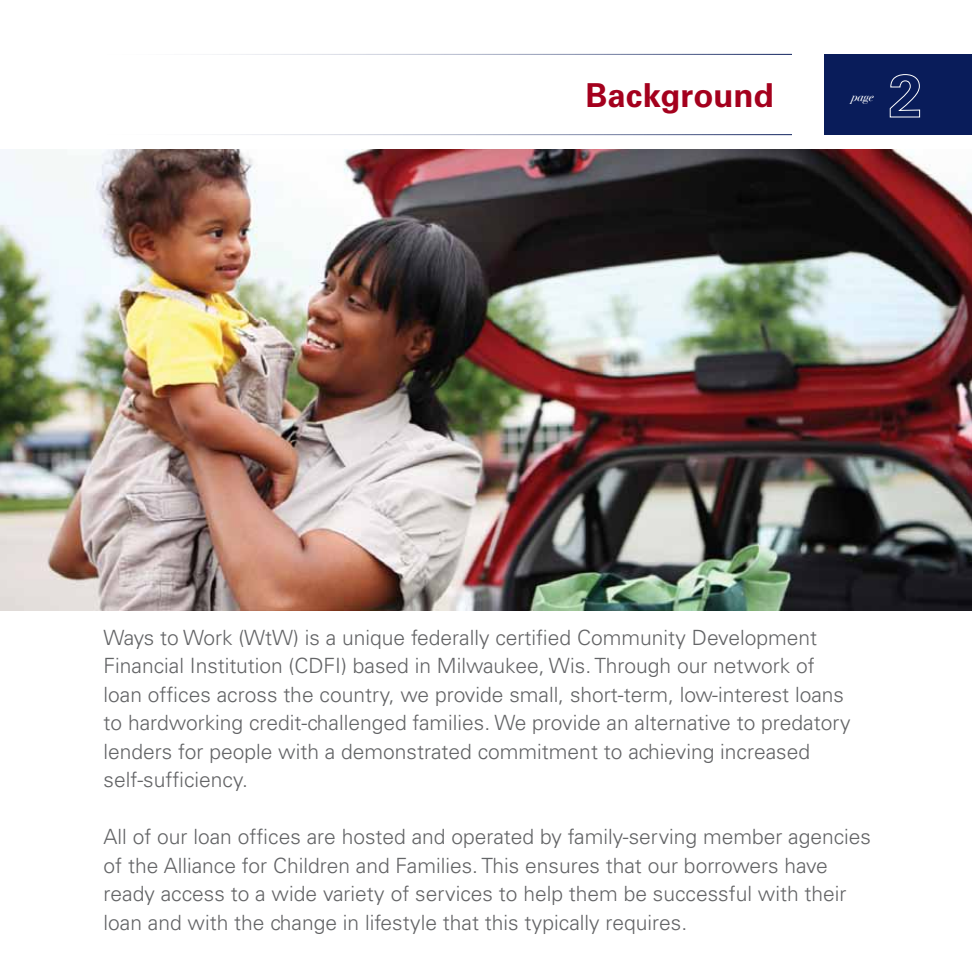
<style>
.page{position:relative;width:972px;height:972px;background:#fff}
.page>*{position:absolute;margin:0;border:0;box-sizing:border-box;transform-origin:0 0}
.t1{font:700 33px "Univers LT Std";color:#a4001d}
.t2{font:300 21px/28.5px "Univers";color:#636466}
.t3{font:12px "Bodoni Svty Two ITCTT Book Ita";color:#fff}
</style>
<div class="page">
<img style="left:0;top:149px;width:972px;height:461px">
<div style="left:824px;top:54px;width:148px;height:81px;background:#091c5a"></div>
<hr style="left:51px;top:54px;width:741px;height:1px;background:#091c5a">
<hr style="left:51px;top:134px;width:741px;height:1px;background:#091c5a">
<svg style="left:890px;top:74px;width:30px;height:43px"></svg>
<h1 class="t1" style="left:586px;top:76px;width:190px">Background</h1>
<p class="t3" style="left:851px;top:87px;width:23px">page</p>
<p class="t2" style="left:104px;top:623px;width:749px">Ways to Work (WtW) is a unique federally certified Community Development Financial Institution (CDFI) based in Milwaukee, Wis. Through our network of loan offices across the country, we provide small, short-term, low-interest loans to hardworking credit-challenged families. We provide an alternative to predatory lenders for people with a demonstrated commitment to achieving increased self-sufficiency.</p>
<p class="t2" style="left:104px;top:823px;width:769px">All of our loan offices are hosted and operated by family-serving member agencies of the Alliance for Children and Families. This ensures that our borrowers have ready access to a wide variety of services to help them be successful with their loan and with the change in lifestyle that this typically requires.</p>
</div>
